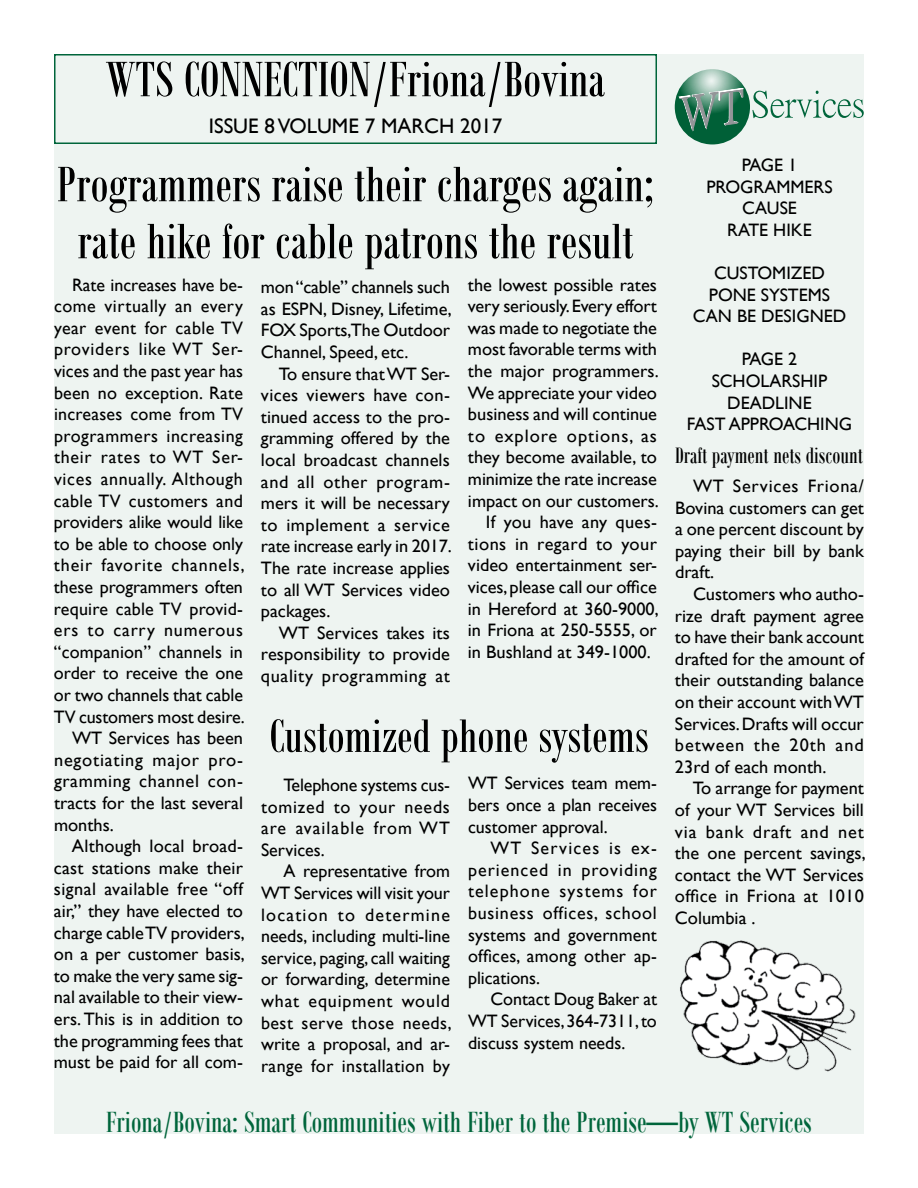
<style>
.page{position:relative;width:918px;height:1188px;background:#fff}
.page>*{position:absolute;margin:0;border:0;box-sizing:border-box;transform-origin:0 0}
.t1{font:54px/57px "Bodoni MT Condensed";color:#000;text-align:center}
.t2{font:51px "Bodoni MT Condensed";color:#000}
.t3{font:31.5px "Bodoni MT Condensed";color:#00653b}
.t4{font:24px "Bodoni MT Condensed";color:#000}
.t5{font:21px "Gill Sans";color:#000}
.t6{font:18px/21.6px "Gill Sans";color:#000;text-align:justify}
.t7{font:18px "Gill Sans";letter-spacing:.045em;color:#000}
.t8{font:18px "Gill Sans";letter-spacing:.025em;color:#000}
.t9{font:18px "Gill Sans";letter-spacing:.03em;color:#000}
.t10{font:18px "Gill Sans";letter-spacing:.05em;color:#000}
.t11{font:18px "Gill Sans";letter-spacing:.02em;color:#000}
.t12{font:18px "Gill Sans";letter-spacing:.035em;color:#000}
</style>
<div class="page">
<div style="left:54px;top:54px;width:810px;height:1080px;background:#eef4f1"></div>
<div style="left:54px;top:54px;width:603px;height:90px;border:2px solid #00653b"></div>
<svg style="left:752px;top:91px;width:112px;height:27px"></svg>
<svg style="left:675px;top:69px;width:75px;height:75px;background:#55957a"></svg>
<svg style="left:678px;top:88px;width:66px;height:44px;background:#458369"></svg>
<img style="left:680px;top:929px;width:183px;height:154px">
<h1 class="t1" style="left:106px;top:50px;width:501px">WTS CONNECTION/Friona/Bovina</h1>
<p class="t5" style="left:209px;top:114px;width:295px">ISSUE 8 VOLUME 7 March 2017</p>
<h1 class="t1" style="left:57px;top:155px;width:598px">Programmers raise their charges again; rate hike for cable patrons the result</h1>
<p class="t6" style="left:72px;top:274px;width:172px">Rate increases have be-</p>
<p class="t9" style="left:54px;top:296px;width:191px">come virtually an every</p>
<p class="t8" style="left:54px;top:317px;width:191px">year event for cable TV</p>
<p class="t7" style="left:54px;top:339px;width:190px">providers like WT Ser-</p>
<p class="t6" style="left:54px;top:361px;width:191px">vices and the past year has</p>
<p class="t6" style="left:54px;top:382px;width:190px">been no exception. Rate</p>
<p class="t6" style="left:54px;top:404px;width:190px">increases come from TV</p>
<p class="t9" style="left:54px;top:425px;width:190px">programmers increasing</p>
<p class="t7" style="left:54px;top:447px;width:190px">their rates to WT Ser-</p>
<p class="t12" style="left:54px;top:469px;width:190px">vices annually. Although</p>
<p class="t11" style="left:54px;top:490px;width:190px">cable TV customers and</p>
<p class="t6" style="left:54px;top:512px;width:190px">providers alike would like</p>
<p class="t6" style="left:54px;top:533px;width:190px">to be able to choose only</p>
<p class="t10" style="left:54px;top:555px;width:192px">their favorite channels,</p>
<p class="t6" style="left:54px;top:577px;width:190px">these programmers often</p>
<p class="t6" style="left:54px;top:598px;width:190px">require cable TV provid-</p>
<p class="t7" style="left:54px;top:620px;width:190px">ers to carry numerous</p>
<p class="t6" style="left:54px;top:641px;width:190px">“companion” channels in</p>
<p class="t6" style="left:54px;top:663px;width:190px">order to receive the one</p>
<p class="t6" style="left:54px;top:685px;width:190px">or two channels that cable</p>
<p class="t6" style="left:54px;top:706px;width:192px">TV customers most desire.</p>
<p class="t6" style="left:72px;top:728px;width:173px">WT Services has been</p>
<p class="t7" style="left:54px;top:749px;width:190px">negotiating major pro-</p>
<p class="t9" style="left:54px;top:771px;width:190px">gramming channel con-</p>
<p class="t6" style="left:54px;top:793px;width:191px">tracts for the last several</p>
<p class="t6" style="left:54px;top:814px;width:61px">months.</p>
<p class="t6" style="left:72px;top:836px;width:172px">Although local broad-</p>
<p class="t6" style="left:54px;top:857px;width:191px">cast stations make their</p>
<p class="t8" style="left:54px;top:879px;width:190px">signal available free “off</p>
<p class="t6" style="left:54px;top:901px;width:190px">air,” they have elected to</p>
<p class="t6" style="left:54px;top:922px;width:192px">charge cable TV providers,</p>
<p class="t6" style="left:54px;top:944px;width:192px">on a per customer basis,</p>
<p class="t6" style="left:54px;top:965px;width:190px">to make the very same sig-</p>
<p class="t6" style="left:54px;top:987px;width:190px">nal available to their view-</p>
<p class="t6" style="left:54px;top:1009px;width:191px">ers. This is in addition to</p>
<p class="t6" style="left:54px;top:1030px;width:190px">the programming fees that</p>
<p class="t6" style="left:54px;top:1052px;width:191px">must be paid for all com-</p>
<p class="t6" style="left:261px;top:277px;width:192px">mon “cable” channels such as ESPN, Disney, Lifetime, FOX Sports,The Outdoor Channel, Speed, etc.</p>
<p class="t6" style="left:261px;top:363px;width:192px;text-indent:18px">To ensure that WT Ser&shy;vices viewers have con&shy;tinued access to the pro&shy;gramming offered by the local broadcast channels and all other program&shy;mers it will be necessary to implement a service rate increase early in 2017.<br>The rate increase applies to all WT Services video packages.</p>
<p class="t6" style="left:261px;top:622px;width:190px;text-indent:18px">WT Services takes its responsibility to provide quality programming at</p>
<p class="t6" style="left:468px;top:274px;width:190px">the lowest possible rates</p>
<p class="t6" style="left:468px;top:296px;width:191px">very seriously. Every effort</p>
<p class="t6" style="left:468px;top:317px;width:190px">was made to negotiate the</p>
<p class="t6" style="left:468px;top:339px;width:190px">most favorable terms with</p>
<p class="t6" style="left:468px;top:360px;width:192px">the major programmers.</p>
<p class="t6" style="left:468px;top:382px;width:191px">We appreciate your video</p>
<p class="t6" style="left:468px;top:404px;width:191px">business and will continue</p>
<p class="t10" style="left:468px;top:425px;width:190px">to explore options, as</p>
<p class="t6" style="left:468px;top:447px;width:190px">they become available, to</p>
<p class="t6" style="left:468px;top:468px;width:190px">minimize the rate increase</p>
<p class="t6" style="left:468px;top:490px;width:192px">impact on our customers.</p>
<p class="t11" style="left:486px;top:512px;width:172px">If you have any ques-</p>
<p class="t8" style="left:468px;top:533px;width:191px">tions in regard to your</p>
<p class="t6" style="left:468px;top:555px;width:190px">video entertainment ser-</p>
<p class="t6" style="left:468px;top:576px;width:190px">vices, please call our office</p>
<p class="t6" style="left:468px;top:598px;width:192px">in Hereford at 360-9000,</p>
<p class="t6" style="left:468px;top:620px;width:190px">in Friona at 250-5555, or</p>
<p class="t6" style="left:468px;top:641px;width:184px">in Bushland at 349-1000.</p>
<h2 class="t2" style="left:269px;top:705px;width:381px">Customized phone systems</h2>
<p class="t6" style="left:261px;top:775px;width:190px;text-indent:22px">Telephone systems cus&shy;tomized to your needs are available from WT Services.</p>
<p class="t6" style="left:261px;top:861px;width:192px;text-indent:22px">A representative from WT Services will visit your location to determine needs, including multi-line service, paging, call waiting or forwarding, determine what equipment would best serve those needs, write a proposal, and ar&shy;range for installation by</p>
<p class="t6" style="left:468px;top:773px;width:190px">WT Services team mem&shy;bers once a plan receives customer approval.</p>
<p class="t6" style="left:468px;top:838px;width:190px;text-indent:22px">WT Services is ex&shy;perienced in providing telephone systems for business offices, school systems and government offices, among other ap&shy;plications.</p>
<p class="t6" style="left:468px;top:989px;width:191px;text-indent:22px">Contact Doug Baker at WT Services, 364-7311, to discuss system needs.</p>
<p class="t6" style="left:706px;top:155px;width:128px;text-align:center">PAGE 1<br>PROGRAMMERS<br>CAUSE<br>RATE HIKE</p>
<p class="t6" style="left:693px;top:263px;width:155px;text-align:center">CUSTOMIZED<br>PONE SYSTEMS<br>CAN BE DESIGNED</p>
<p class="t6" style="left:742px;top:349px;width:57px">PAGE 2</p>
<p class="t6" style="left:712px;top:371px;width:117px">SCHOLARSHIP</p>
<p class="t6" style="left:727px;top:392px;width:86px">DEADLINE</p>
<p class="t6" style="left:687px;top:414px;width:110px">FAST APPROACH</p>
<p class="t6" style="left:820px;top:414px;width:33px">ING</p>
<h3 class="t4" style="left:675px;top:441px;width:190px">Draft payment nets discount</h3>
<p class="t6" style="left:675px;top:475px;width:191px;text-indent:18px">WT Services Friona/ Bovina customers can get a one percent discount by paying their bill by bank draft.</p>
<p class="t6" style="left:675px;top:583px;width:191px;text-indent:18px">Customers who autho&shy;rize draft payment agree to have their bank account drafted for the amount of their outstanding balance on their account with WT Services. Drafts will occur between the 20th and 23rd of each month.</p>
<p class="t6" style="left:675px;top:778px;width:192px;text-indent:18px">To arrange for payment of your WT Services bill via bank draft and net the one percent savings, contact the WT Services office in Friona at 1010<br>Columbia .</p>
<h3 class="t3" style="left:106px;top:1103px;width:707px">Friona/Bovina: Smart Communities with Fiber to the Premise—by WT Services</h3>
</div>
